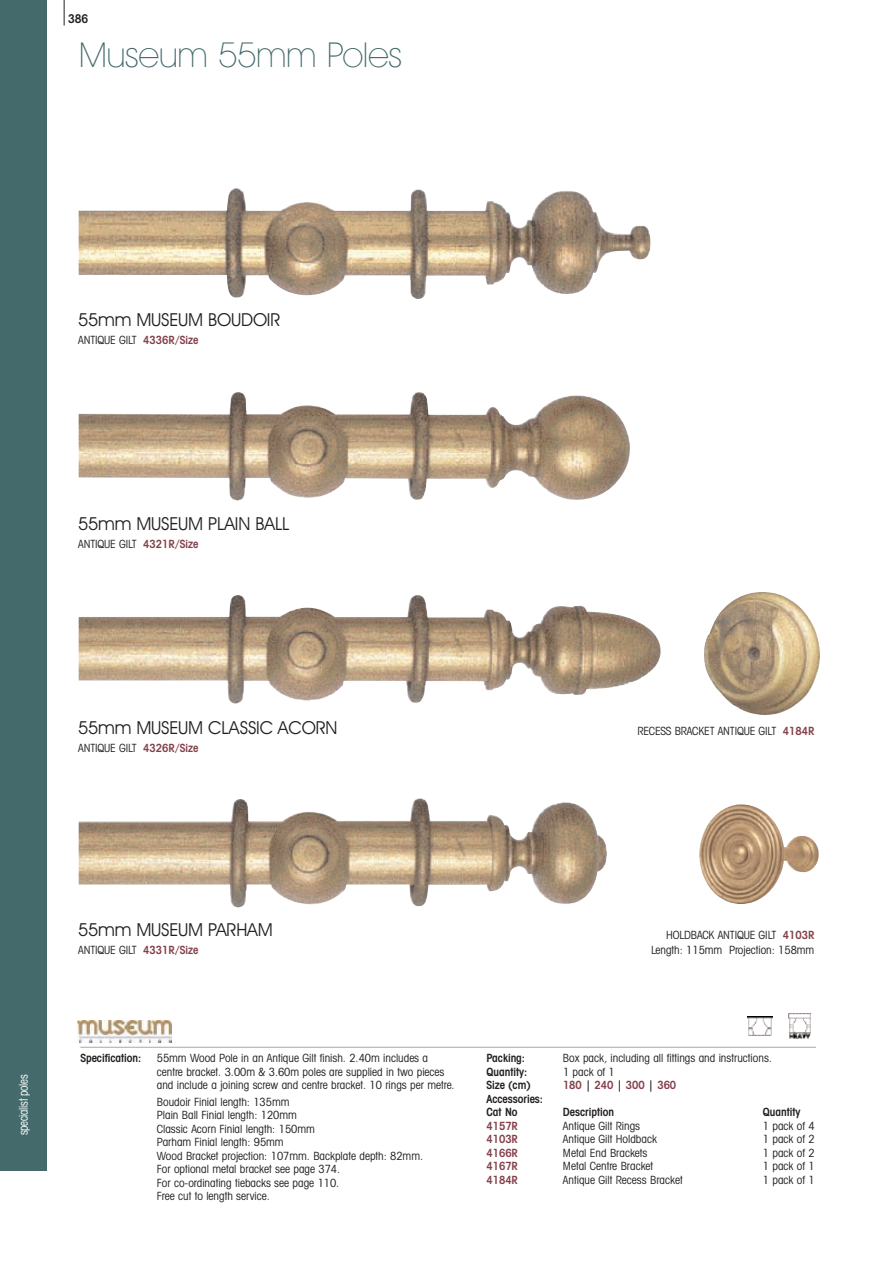
<style>
.page{position:relative;width:893px;height:1263px;background:#fff}
.page>*{position:absolute;margin:0;border:0;box-sizing:border-box;transform-origin:0 0}
.t1{font:200 34.5px "Avant Garde IT Cby BT";letter-spacing:-.01em;color:#446a6b}
.t2{font:18px "Avant Garde IT Cby BT";letter-spacing:-.01em;color:#231f20}
.t3{font:condensed 12px "Avant Garde IT Cby BT";letter-spacing:-.02em;color:#fff;scale:.9 1}
.t4{font:600 condensed 12px "Avant Garde IT Cby BT";color:#231f20}
.t5{font:condensed 11.25px/13.5px "Avant Garde IT Cby BT";color:#231f20}
.t6{font:600 condensed 11.25px/13.5px "Avant Garde IT Cby BT";color:#231f20}
.t7{font:600 condensed 11.25px "Avant Garde IT Cby BT";color:#83404a}
.s1{font-weight:600;color:#83404a}
.s2{color:#231f20}
</style>
<div class="page">
<img style="left:79px;top:188px;width:572px;height:111px">
<img style="left:79px;top:392px;width:551px;height:109px">
<img style="left:79px;top:595px;width:582px;height:108px">
<img style="left:79px;top:798px;width:528px;height:109px">
<img style="left:699px;top:804px;width:120px;height:100px">
<img style="left:788px;top:1013px;width:23px;height:25px">
<img style="left:747px;top:1017px;width:25px;height:18px">
<hr style="left:80px;top:1047px;width:736px;height:1px;background:#a8a9ad">
<img style="left:78px;top:1021px;width:94px;height:22px">
<svg style="left:64px;top:0;width:1px;height:26px"></svg>
<img style="left:704px;top:592px;width:116px;height:123px">
<div style="left:0;top:0;width:47px;height:1170px;background:#446a6b"></div>
<p class="t4" style="left:68px;top:15px;width:22px">386</p>
<h1 class="t1" style="left:79px;top:43px;width:325px">Museum 55mm Poles</h1>
<h2 class="t2" style="left:78px;top:313px;width:204px">55mm MUSEUM BOUDOIR</h2>
<p class="t5" style="left:78px;top:334px;width:122px">ANTIQUE GILT <span class="s1">4336R/Size</span></p>
<h2 class="t2" style="left:78px;top:517px;width:213px">55mm MUSEUM PLAIN BALL</h2>
<p class="t5" style="left:78px;top:538px;width:122px">ANTIQUE GILT <span class="s1">4321R/Size</span></p>
<h2 class="t2" style="left:78px;top:721px;width:261px">55mm MUSEUM CLASSIC ACORN</h2>
<p class="t5" style="left:78px;top:742px;width:122px">ANTIQUE GILT <span class="s1">4326R/Size</span></p>
<p class="t5" style="left:637px;top:725px;width:178px">RECESS BRACKET ANTIQUE GILT <span class="s1">4184R</span></p>
<p class="t3" style="left:19px;top:1135px;width:69px;rotate:-90deg">specialist poles</p>
<h2 class="t2" style="left:78px;top:924px;width:196px">55mm MUSEUM PARHAM</h2>
<p class="t5" style="left:78px;top:945px;width:122px">ANTIQUE GILT <span class="s1">4331R/Size</span></p>
<p class="t5" style="left:651px;top:929px;width:165px;line-height:15px;text-align:right">HOLDBACK ANTIQUE GILT <span class="s1">4103R<br></span>Length: 115mm Projection: 158mm</p>
<p class="t6" style="left:80px;top:1053px;width:62px">Specification:</p>
<p class="t5" style="left:157px;top:1053px;width:299px">55mm Wood Pole in an Antique Gilt finish. 2.40m includes a centre bracket. 3.00m &amp; 3.60m poles are supplied in two pieces and include a joining screw and centre bracket. 10 rings per metre.</p>
<p class="t5" style="left:157px;top:1096px;width:268px">Boudoir Finial length: 135mm<br>Plain Ball Finial length: 120mm<br>Classic Acorn Finial length: 150mm<br>Parham Finial length: 95mm<br>Wood Bracket projection: 107mm. Backplate depth: 82mm.<br>For optional metal bracket see page 374.<br>For co-ordinating tiebacks see page 110.<br>Free cut to length service.</p>
<p class="t6" style="left:486px;top:1053px;width:40px">Packing:</p>
<p class="t5" style="left:563px;top:1053px;width:211px">Box pack, including all fittings and instructions.</p>
<p class="t6" style="left:486px;top:1066px;width:42px">Quantity:</p>
<p class="t5" style="left:563px;top:1066px;width:53px">1 pack of 1</p>
<p class="t6" style="left:486px;top:1080px;width:46px">Size (cm)</p>
<p class="t7" style="left:563px;top:1081px;width:115px">180 <span class="s2">|</span> 240 <span class="s2">|</span> 300 <span class="s2">|</span> 360</p>
<p class="t6" style="left:486px;top:1093px;width:58px">Accessories:<br>Cat No</p>
<p class="t6" style="left:563px;top:1107px;width:53px">Description</p>
<p class="t6" style="left:763px;top:1107px;width:39px">Quantity</p>
<p class="t7" style="left:486px;top:1122px;width:33px">4157R</p>
<p class="t5" style="left:563px;top:1120px;width:79px">Antique Gilt Rings</p>
<p class="t5" style="left:763px;top:1120px;width:53px">1 pack of 4</p>
<p class="t7" style="left:486px;top:1135px;width:33px">4103R</p>
<p class="t5" style="left:563px;top:1134px;width:95px">Antique Gilt Holdback</p>
<p class="t5" style="left:763px;top:1134px;width:53px">1 pack of 2</p>
<p class="t7" style="left:486px;top:1149px;width:33px">4166R</p>
<p class="t5" style="left:563px;top:1147px;width:86px">Metal End Brackets</p>
<p class="t5" style="left:763px;top:1147px;width:53px">1 pack of 2</p>
<p class="t7" style="left:486px;top:1162px;width:33px">4167R</p>
<p class="t5" style="left:563px;top:1161px;width:92px">Metal Centre Bracket</p>
<p class="t5" style="left:763px;top:1161px;width:53px">1 pack of 1</p>
<p class="t7" style="left:486px;top:1176px;width:33px">4184R</p>
<p class="t5" style="left:563px;top:1174px;width:121px">Antique Gilt Recess Bracket</p>
<p class="t5" style="left:763px;top:1174px;width:53px">1 pack of 1</p>
</div>
